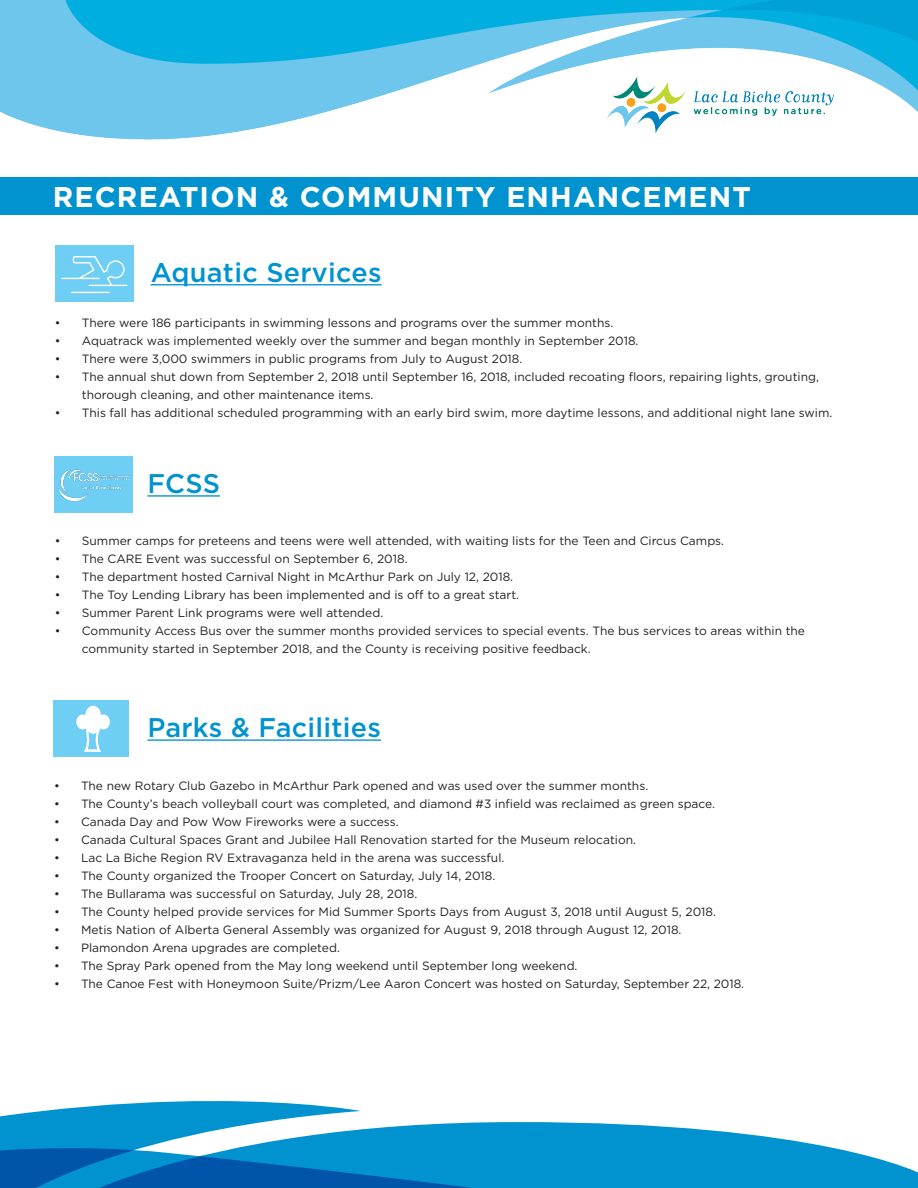
<style>
.page{position:relative;width:918px;height:1188px;background:#fff}
.page>*{position:absolute;margin:0;border:0;box-sizing:border-box;transform-origin:0 0}
.t1{font:700 28.5px "Gotham";letter-spacing:.04em;color:#fff}
.t2{font:500 27px "Gotham";letter-spacing:.01em;color:#0093d0}
.t3{font:12px/18px "Gotham";color:#231f20}
</style>
<div class="page">
<img style="left:0;top:0;width:918px;height:140px">
<svg style="left:0;top:1101px;width:361px;height:87px"></svg>
<svg style="left:43px;top:1122px;width:875px;height:66px;fill:#0093d0"></svg>
<div style="left:53px;top:700px;width:76px;height:57px;background:#6fcef4"></div>
<svg style="left:76px;top:706px;width:34px;height:46px"></svg>
<hr style="left:147px;top:739px;width:234px;height:2px;background:#0093d0">
<div style="left:55px;top:245px;width:79px;height:57px;background:#6fcef4"></div>
<svg style="left:61px;top:256px;width:66px;height:37px"></svg>
<div style="left:0;top:177px;width:918px;height:37px;background:#0093d0"></div>
<hr style="left:151px;top:284px;width:231px;height:1px;background:#0093d0">
<div style="left:54px;top:456px;width:79px;height:57px;background:#6fcef4"></div>
<img style="left:58px;top:469px;width:72px;height:33px">
<hr style="left:147px;top:495px;width:73px;height:2px;background:#0093d0">
<p class="t1" style="left:53px;top:178px;width:700px">RECREATION &amp; COMMUNITY ENHANCEMENT</p>
<p class="t2" style="left:151px;top:255px;width:232px">Aquatic Services</p>
<p class="t3" style="left:55px;top:314px;width:560px">• There were 186 participants in swimming lessons and programs over the summer months.</p>
<p class="t3" style="left:55px;top:332px;width:585px">• Aquatrack was implemented weekly over the summer and began monthly in September 2018.</p>
<p class="t3" style="left:55px;top:350px;width:469px">• There were 3,000 swimmers in public programs from July to August 2018.</p>
<p class="t3" style="left:82px;top:368px;width:739px;text-indent:-27px">• The annual shut down from September 2, 2018 until September 16, 2018, included recoating floors, repairing lights, grouting, thorough cleaning, and other maintenance items.</p>
<p class="t3" style="left:55px;top:404px;width:779px">• This fall has additional scheduled programming with an early bird swim, more daytime lessons, and additional night lane swim.</p>
<p class="t2" style="left:147px;top:466px;width:74px">FCSS</p>
<p class="t3" style="left:55px;top:531px;width:671px">• Summer camps for preteens and teens were well attended, with waiting lists for the Teen and Circus Camps.</p>
<p class="t3" style="left:55px;top:549px;width:354px">• The CARE Event was successful on September 6, 2018.</p>
<p class="t3" style="left:55px;top:567px;width:460px">• The department hosted Carnival Night in McArthur Park on July 12, 2018.</p>
<p class="t3" style="left:55px;top:585px;width:466px">• The Toy Lending Library has been implemented and is off to a great start.</p>
<p class="t3" style="left:55px;top:603px;width:330px">• Summer Parent Link programs were well attended.</p>
<p class="t3" style="left:82px;top:621px;width:725px;text-indent:-27px">• Community Access Bus over the summer months provided services to special events. The bus services to areas within the community started in September 2018, and the County is receiving positive feedback.</p>
<p class="t2" style="left:147px;top:710px;width:235px">Parks &amp; Facilities</p>
<p class="t3" style="left:54px;top:776px;width:596px">• The new Rotary Club Gazebo in McArthur Park opened and was used over the summer months.</p>
<p class="t3" style="left:54px;top:794px;width:663px">• The County’s beach volleyball court was completed, and diamond #3 infield was reclaimed as green space.</p>
<p class="t3" style="left:54px;top:812px;width:346px">• Canada Day and Pow Wow Fireworks were a success.</p>
<p class="t3" style="left:54px;top:830px;width:584px">• Canada Cultural Spaces Grant and Jubilee Hall Renovation started for the Museum relocation.</p>
<p class="t3" style="left:54px;top:848px;width:452px">• Lac La Biche Region RV Extravaganza held in the arena was successful.</p>
<p class="t3" style="left:54px;top:866px;width:443px">• The County organized the Trooper Concert on Saturday, July 14, 2018.</p>
<p class="t3" style="left:54px;top:884px;width:365px">• The Bullarama was successful on Saturday, July 28, 2018.</p>
<p class="t3" style="left:54px;top:902px;width:663px">• The County helped provide services for Mid Summer Sports Days from August 3, 2018 until August 5, 2018.</p>
<p class="t3" style="left:54px;top:920px;width:629px">• Metis Nation of Alberta General Assembly was organized for August 9, 2018 through August 12, 2018.</p>
<p class="t3" style="left:54px;top:938px;width:287px">• Plamondon Arena upgrades are completed.</p>
<p class="t3" style="left:54px;top:956px;width:525px">• The Spray Park opened from the May long weekend until September long weekend.</p>
<p class="t3" style="left:54px;top:974px;width:692px">• The Canoe Fest with Honeymoon Suite/Prizm/Lee Aaron Concert was hosted on Saturday, September 22, 2018.</p>
</div>
